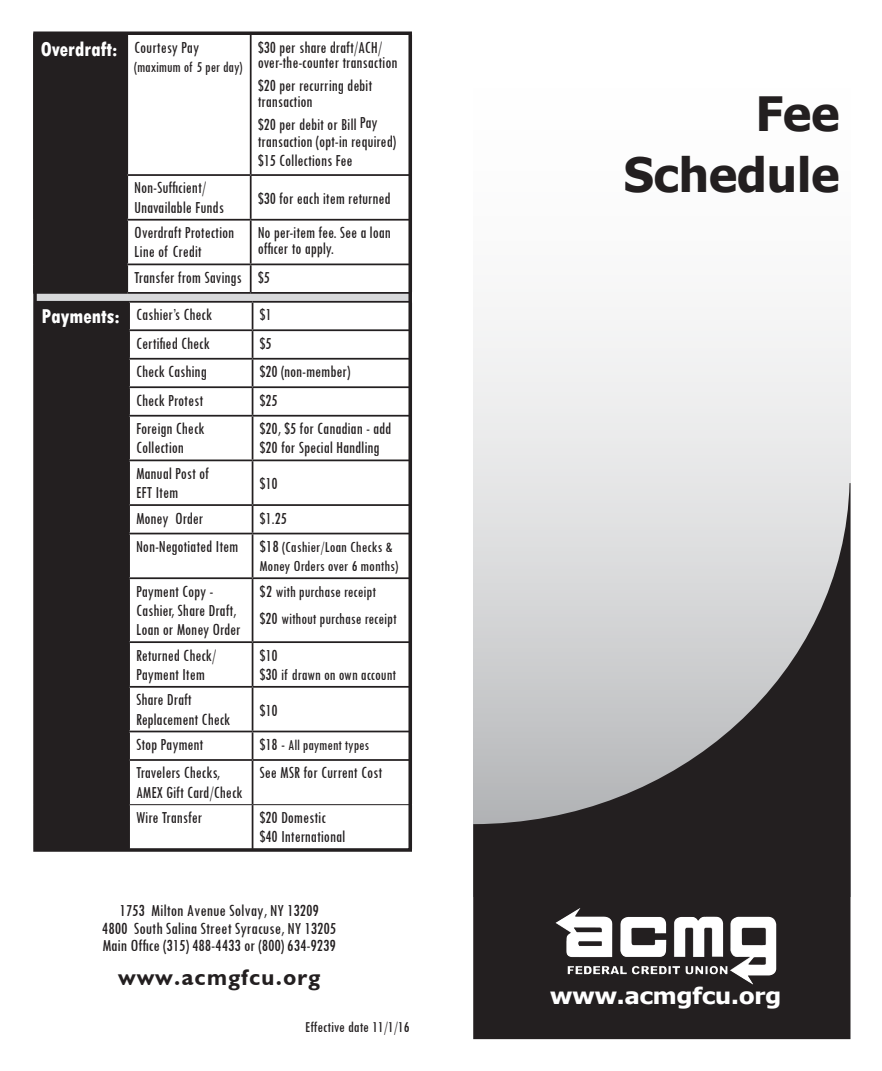
<style>
.page{position:relative;width:882px;height:1071px;background:#fff}
.page>*{position:absolute;margin:0;border:0;box-sizing:border-box;transform-origin:0 0}
.t1{font:700 47.25px/61.2px "Tahoma";color:#231f20;text-align:right}
.t2{font:700 22.75px "Humanist 521 BT";letter-spacing:.06em;color:#231f20}
.t3{font:700 22.75px "Tahoma";color:#fff;scale:1.1 1}
.t4{font:condensed 17.5px/19.2px "Tw Cen";color:#231f20;scale:.95 1}
.t5{font:condensed 17.5px/17.5px "Tw Cen";color:#231f20;text-align:center}
.t6{font:condensed 17.5px/15.8px "Tw Cen";color:#231f20;scale:.94 1}
.t7{font:condensed 16.62px/27.1px "Tw Cen";color:#231f20;scale:.95 1}
.t8{font:condensed 15.75px "Tw Cen";color:#231f20}
.t9{font:condensed 15.75px "Tw Cen";color:#231f20;scale:.95 1}
.s1{font-weight:800;font-size:21px;color:#fff}
.s2{font-size:15.75px}
.s3{font-size:17.5px}
</style>
<div class="page">
<div style="left:34px;top:33px;width:376px;height:307px;background:#d8d9db"></div>
<div style="left:128px;top:37px;width:279px;height:255px;background:#fff"></div>
<hr style="left:126px;top:35px;width:2px;height:139px;background:#231f20">
<hr style="left:250px;top:35px;width:2px;height:139px;background:#231f20">
<hr style="left:127px;top:174px;width:124px;height:2px;background:#231f20">
<hr style="left:126px;top:176px;width:2px;height:43px;background:#231f20">
<hr style="left:251px;top:174px;width:160px;height:2px;background:#231f20">
<hr style="left:250px;top:176px;width:2px;height:43px;background:#231f20">
<hr style="left:127px;top:219px;width:124px;height:2px;background:#231f20">
<hr style="left:126px;top:221px;width:2px;height:43px;background:#231f20">
<hr style="left:251px;top:219px;width:160px;height:2px;background:#231f20">
<hr style="left:250px;top:221px;width:2px;height:43px;background:#231f20">
<hr style="left:127px;top:264px;width:124px;height:1px;background:#231f20">
<hr style="left:126px;top:265px;width:2px;height:27px;background:#231f20">
<hr style="left:251px;top:264px;width:160px;height:1px;background:#231f20">
<hr style="left:250px;top:265px;width:2px;height:27px;background:#231f20">
<hr style="left:33px;top:292px;width:94px;height:2px;background:#231f20">
<hr style="left:127px;top:292px;width:124px;height:2px;background:#231f20">
<hr style="left:251px;top:292px;width:161px;height:2px;background:#231f20">
<div style="left:38px;top:37px;width:89px;height:255px;background:#231f20"></div>
<div style="left:38px;top:303px;width:90px;height:544px;background:#231f20"></div>
<svg style="left:130px;top:303px;width:277px;height:544px"></svg>
<hr style="left:34px;top:301px;width:95px;height:2px;background:#231f20">
<hr style="left:129px;top:301px;width:124px;height:2px;background:#231f20">
<hr style="left:128px;top:303px;width:2px;height:26px;background:#231f20">
<hr style="left:253px;top:301px;width:159px;height:2px;background:#231f20">
<hr style="left:35px;top:329px;width:94px;height:2px;background:#231f20">
<hr style="left:129px;top:329px;width:124px;height:2px;background:#231f20">
<hr style="left:128px;top:331px;width:2px;height:27px;background:#231f20">
<hr style="left:253px;top:329px;width:158px;height:2px;background:#231f20">
<hr style="left:35px;top:358px;width:94px;height:2px;background:#231f20">
<hr style="left:129px;top:358px;width:124px;height:2px;background:#231f20">
<hr style="left:128px;top:360px;width:2px;height:26px;background:#231f20">
<hr style="left:253px;top:358px;width:158px;height:2px;background:#231f20">
<hr style="left:35px;top:386px;width:94px;height:2px;background:#231f20">
<hr style="left:129px;top:386px;width:124px;height:2px;background:#231f20">
<hr style="left:128px;top:388px;width:2px;height:27px;background:#231f20">
<hr style="left:253px;top:386px;width:158px;height:2px;background:#231f20">
<svg style="left:252px;top:303px;width:1px;height:112px"></svg>
<hr style="left:35px;top:415px;width:94px;height:2px;background:#231f20">
<hr style="left:129px;top:415px;width:124px;height:2px;background:#231f20">
<hr style="left:128px;top:417px;width:2px;height:43px;background:#231f20">
<hr style="left:253px;top:415px;width:158px;height:2px;background:#231f20">
<hr style="left:252px;top:417px;width:1px;height:43px;background:#231f20">
<hr style="left:35px;top:460px;width:94px;height:1px;background:#231f20">
<hr style="left:129px;top:460px;width:124px;height:1px;background:#231f20">
<hr style="left:128px;top:461px;width:2px;height:43px;background:#231f20">
<hr style="left:253px;top:460px;width:158px;height:1px;background:#231f20">
<hr style="left:252px;top:461px;width:1px;height:43px;background:#231f20">
<hr style="left:35px;top:504px;width:94px;height:2px;background:#231f20">
<hr style="left:129px;top:504px;width:124px;height:2px;background:#231f20">
<hr style="left:128px;top:506px;width:2px;height:27px;background:#231f20">
<hr style="left:253px;top:504px;width:158px;height:2px;background:#231f20">
<svg style="left:252px;top:506px;width:1px;height:27px"></svg>
<hr style="left:35px;top:533px;width:94px;height:1px;background:#231f20">
<hr style="left:129px;top:533px;width:124px;height:1px;background:#231f20">
<hr style="left:128px;top:534px;width:2px;height:43px;background:#231f20">
<hr style="left:253px;top:533px;width:158px;height:1px;background:#231f20">
<hr style="left:252px;top:534px;width:1px;height:43px;background:#231f20">
<hr style="left:35px;top:577px;width:94px;height:2px;background:#231f20">
<hr style="left:129px;top:577px;width:124px;height:2px;background:#231f20">
<hr style="left:128px;top:579px;width:2px;height:62px;background:#231f20">
<hr style="left:253px;top:577px;width:158px;height:2px;background:#231f20">
<hr style="left:252px;top:579px;width:1px;height:62px;background:#231f20">
<hr style="left:35px;top:641px;width:94px;height:2px;background:#231f20">
<hr style="left:129px;top:641px;width:124px;height:2px;background:#231f20">
<hr style="left:128px;top:643px;width:2px;height:43px;background:#231f20">
<hr style="left:253px;top:641px;width:158px;height:2px;background:#231f20">
<hr style="left:252px;top:643px;width:1px;height:43px;background:#231f20">
<hr style="left:35px;top:686px;width:94px;height:2px;background:#231f20">
<hr style="left:129px;top:686px;width:124px;height:2px;background:#231f20">
<hr style="left:128px;top:688px;width:2px;height:43px;background:#231f20">
<hr style="left:253px;top:686px;width:158px;height:2px;background:#231f20">
<hr style="left:252px;top:688px;width:1px;height:43px;background:#231f20">
<hr style="left:35px;top:731px;width:94px;height:1px;background:#231f20">
<hr style="left:129px;top:731px;width:124px;height:1px;background:#231f20">
<hr style="left:128px;top:732px;width:2px;height:27px;background:#231f20">
<hr style="left:253px;top:731px;width:158px;height:1px;background:#231f20">
<svg style="left:252px;top:732px;width:1px;height:27px"></svg>
<hr style="left:35px;top:759px;width:94px;height:2px;background:#231f20">
<hr style="left:129px;top:759px;width:124px;height:2px;background:#231f20">
<hr style="left:128px;top:761px;width:2px;height:43px;background:#231f20">
<hr style="left:253px;top:759px;width:158px;height:2px;background:#231f20">
<hr style="left:252px;top:761px;width:1px;height:43px;background:#231f20">
<hr style="left:128px;top:805px;width:2px;height:44px;background:#231f20">
<hr style="left:252px;top:805px;width:1px;height:44px;background:#231f20">
<hr style="left:34px;top:804px;width:95px;height:1px;background:#231f20">
<hr style="left:129px;top:804px;width:124px;height:1px;background:#231f20">
<hr style="left:253px;top:804px;width:159px;height:1px;background:#231f20">
<div style="left:473px;top:320px;width:377px;height:163px;background:#eee"></div>
<svg style="left:473px;top:483px;width:377px;height:556px;background:#807e80"></svg>
<img style="left:559px;top:908px;width:21px;height:13px">
<div style="left:33px;top:32px;width:379px;height:820px;border:4px solid #231f20"></div>
<p class="t4" style="left:41px;top:37px;width:168px"><span class="s1">Overdraft:</span> Courtesy Pay</p>
<p class="t9" style="left:134px;top:57px;width:115px">(maximum of 5 per day)</p>
<p class="t4" style="left:258px;top:39px;width:149px;line-height:15.8px">$30 per share draft/ACH/ over-the-counter transaction</p>
<p class="t4" style="left:258px;top:77px;width:122px;line-height:15.8px">$20 per recurring debit transaction</p>
<p class="t4" style="left:258px;top:115px;width:147px;line-height:17.5px">$20 per debit or Bill Pay transaction (opt-in required)</p>
<p class="t4" style="left:258px;top:151px;width:101px">$15 Collections Fee</p>
<p class="t4" style="left:134px;top:178px;width:96px">Non-Sufficient/<br>Unavailable Funds</p>
<p class="t4" style="left:258px;top:188px;width:141px">$30 for each item returned</p>
<p class="t4" style="left:134px;top:223px;width:107px">Overdraft Protection<br>Line of Credit</p>
<p class="t6" style="left:258px;top:224px;width:143px">No per-item fee. See a loan officer to apply.</p>
<p class="t4" style="left:134px;top:267px;width:144px">Transfer from Savings $5</p>
<p class="t4" style="left:41px;top:305px;width:181px"><span class="s1">Payments:</span> Cashier’s Check</p>
<p class="t4" style="left:260px;top:305px;width:14px">$1</p>
<p class="t4" style="left:136px;top:333px;width:79px">Certified Check</p>
<p class="t4" style="left:260px;top:333px;width:14px">$5</p>
<p class="t4" style="left:136px;top:362px;width:76px">Check Cashing</p>
<p class="t4" style="left:260px;top:362px;width:97px">$20 (non-member)</p>
<p class="t4" style="left:136px;top:390px;width:72px">Check Protest</p>
<p class="t4" style="left:260px;top:390px;width:21px">$25</p>
<p class="t4" style="left:136px;top:419px;width:74px">Foreign Check<br>Collection</p>
<p class="t4" style="left:260px;top:419px;width:140px">$20, $5 for Canadian - add $20 for Special Handling</p>
<p class="t4" style="left:136px;top:463px;width:78px">Manual Post of<br>EFT Item</p>
<p class="t4" style="left:260px;top:474px;width:21px">$10</p>
<p class="t4" style="left:136px;top:508px;width:72px">Money Order</p>
<p class="t4" style="left:136px;top:503px;width:272px;line-height:28.5px;text-indent:123px">$1.25<br>Non-Negotiated Item $18 <span class="s2">(Cashier/Loan Checks &amp;</span></p>
<p class="t8" style="left:260px;top:557px;width:140px">Money Orders over 6 months)</p>
<p class="t4" style="left:136px;top:581px;width:112px">Payment Copy -<br>Cashier, Share Draft,<br>Loan or Money Order</p>
<p class="t7" style="left:260px;top:577px;width:146px"><span class="s3">$2</span> with purchase receipt <span class="s3">$20</span> without purchase receipt</p>
<p class="t4" style="left:136px;top:645px;width:86px">Returned Check/<br>Payment Item</p>
<p class="t4" style="left:260px;top:645px;width:21px">$10</p>
<p class="t7" style="left:260px;top:661px;width:145px"><span class="s3">$30</span> if drawn on own account</p>
<p class="t4" style="left:136px;top:690px;width:101px">Share Draft<br>Replacement Check</p>
<p class="t4" style="left:260px;top:700px;width:21px">$10</p>
<p class="t4" style="left:136px;top:734px;width:72px">Stop Payment</p>
<p class="t9" style="left:260px;top:735px;width:117px"><span class="s3">$18 -</span> All payment types</p>
<p class="t4" style="left:136px;top:763px;width:114px">Travelers Checks,<br>AMEX Gift Card/Check</p>
<p class="t4" style="left:260px;top:763px;width:131px">See MSR for Current Cost</p>
<p class="t4" style="left:136px;top:808px;width:71px">Wire Transfer</p>
<p class="t4" style="left:260px;top:808px;width:92px">$20 Domestic $40 International</p>
<p class="t5" style="left:102px;top:902px;width:236px">1753 Milton Avenue Solvay, NY 13209<br>4800 South Salina Street Syracuse, NY 13205<br>Main Office (315) 488-4433 or (800) 634-9239</p>
<h2 class="t2" style="left:118px;top:963px;width:204px">www.acmgfcu.org</h2>
<p class="t8" style="left:305px;top:1017px;width:106px">Effective date 11/1/16</p>
<h1 class="t1" style="left:624px;top:80px;width:217px">Fee<br>Schedule</h1>
<h2 class="t3" style="left:550px;top:980px;width:212px">www.acmgfcu.org</h2>
</div>
